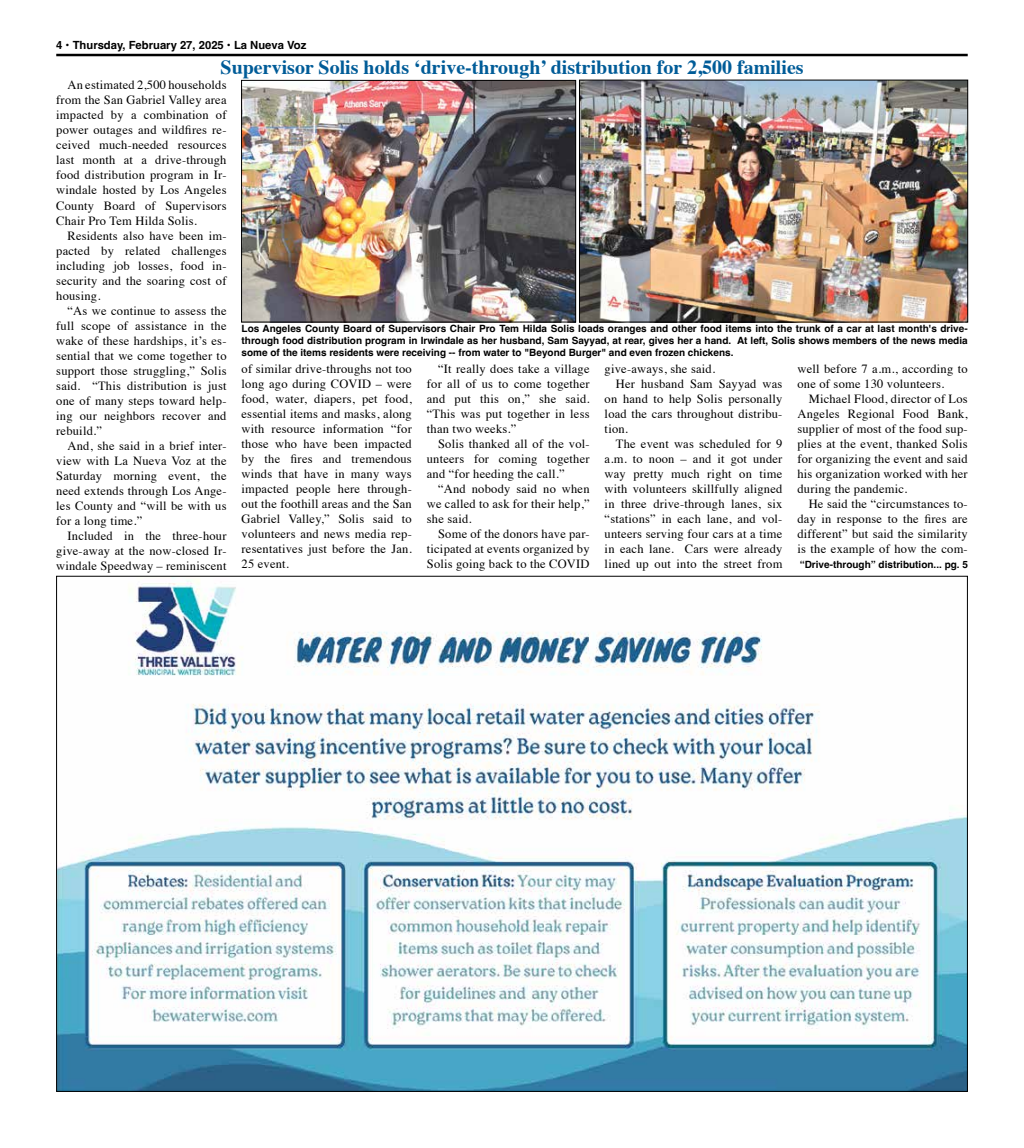
<style>
.page{position:relative;width:1024px;height:1148px;background:#fff}
.page>*{position:absolute;margin:0;border:0;box-sizing:border-box;transform-origin:0 0}
.t1{font:700 20px "Times";color:#005c98}
.t2{font:12.5px/15px "Times";letter-spacing:.015em;color:#000;text-align:justify}
.t3{font:700 11.25px "Helvetica";color:#000}
.t4{font:700 10px/12px "Helvetica";color:#000;text-align:justify}
</style>
<div class="page">
<hr style="left:56px;top:54px;width:912px;height:2px;background:#000">
<img style="left:58px;top:578px;width:908px;height:511px">
<img style="left:243px;top:82px;width:331px;height:238px">
<div style="left:241px;top:80px;width:335px;height:242px;border:1px solid #000"></div>
<img style="left:581px;top:82px;width:385px;height:238px">
<div style="left:579px;top:80px;width:389px;height:242px;border:1px solid #000"></div>
<p class="t3" style="left:56px;top:38px;width:252px">4 • Thursday, February 27, 2025 • La Nueva Voz</p>
<h1 class="t1" style="left:220px;top:48px;width:585px">Supervisor Solis holds ‘drive-through’ distribution for 2,500 families</h1>
<p class="t2" style="left:56px;top:77px;width:172px;text-indent:11px">An estimated 2,500 households from the San Gabriel Valley area impacted by a combination of power outages and wildfires re&shy;ceived much-needed resources last month at a drive-through food distribution program in Ir&shy;windale hosted by Los Angeles County Board of Supervisors Chair Pro Tem Hilda Solis.</p>
<p class="t2" style="left:56px;top:227px;width:172px;text-indent:11px">Residents also have been im&shy;pacted by related challenges including job losses, food in&shy;security and the soaring cost of housing.</p>
<p class="t2" style="left:56px;top:302px;width:172px;text-indent:11px">“As we continue to assess the full scope of assistance in the wake of these hardships, it’s es&shy;sential that we come together to support those struggling,” Solis said. “This distribution is just one of many steps toward help&shy;ing our neighbors recover and rebuild.”</p>
<p class="t2" style="left:56px;top:437px;width:172px;text-indent:11px">And, she said in a brief inter&shy;view with La Nueva Voz at the Saturday morning event, the need extends through Los Ange&shy;les County and “will be with us for a long time.”</p>
<p class="t2" style="left:56px;top:527px;width:172px;text-indent:11px">Included in the three-hour give-away at the now-closed Ir&shy;windale Speedway – reminiscent</p>
<p class="t4" style="left:241px;top:324px;width:728px">Los Angeles County Board of Supervisors Chair Pro Tem Hilda Solis loads oranges and other food items into the trunk of a car at last month's drive&shy;through food distribution program in Irwindale as her husband, Sam Sayyad, at rear, gives her a hand. At left, Solis shows members of the news media some of the items residents were receiving -- from water to "Beyond Burger" and even frozen chickens.</p>
<p class="t2" style="left:241px;top:360px;width:172px">of similar drive-throughs not too long ago during COVID – were food, water, diapers, pet food, essential items and masks, along with resource information “for those who have been impacted by the fires and tremendous winds that have in many ways impacted people here through&shy;out the foothill areas and the San Gabriel Valley,” Solis said to volunteers and news media rep&shy;resentatives just before the Jan.<br>25 event.</p>
<p class="t2" style="left:427px;top:360px;width:164px;text-indent:11px">“It really does take a village for all of us to come together and put this on,” she said. “This was put together in less than two weeks.”</p>
<p class="t2" style="left:427px;top:435px;width:164px;text-indent:11px">Solis thanked all of the vol&shy;unteers for coming together and “for heeding the call.”</p>
<p class="t2" style="left:427px;top:480px;width:164px;text-indent:11px">“And nobody said no when we called to ask for their help,” she said.</p>
<p class="t2" style="left:427px;top:525px;width:164px;text-indent:11px">Some of the donors have par&shy;ticipated at events organized by Solis going back to the COVID</p>
<p class="t2" style="left:605px;top:360px;width:112px">give-aways, she said.</p>
<p class="t2" style="left:616px;top:375px;width:168px">Her husband Sam Sayyad was</p>
<p class="t2" style="left:605px;top:390px;width:179px">on hand to help Solis personally</p>
<p class="t2" style="left:605px;top:405px;width:179px">load the cars throughout distribu-</p>
<p class="t2" style="left:605px;top:420px;width:25px">tion.</p>
<p class="t2" style="left:616px;top:435px;width:168px">The event was scheduled for 9</p>
<p class="t2" style="left:605px;top:450px;width:179px">a.m. to noon – and it got under</p>
<p class="t2" style="left:605px;top:465px;width:179px">way pretty much right on time</p>
<p class="t2" style="left:605px;top:480px;width:179px">with volunteers skillfully aligned</p>
<p class="t2" style="left:605px;top:495px;width:179px">in three drive-through lanes, six</p>
<p class="t2" style="left:605px;top:510px;width:179px">“stations” in each lane, and vol-</p>
<p class="t2" style="left:605px;top:525px;width:179px">unteers serving four cars at a time</p>
<p class="t2" style="left:605px;top:540px;width:179px">in each lane. Cars were already</p>
<p class="t2" style="left:605px;top:555px;width:179px">lined up out into the street from</p>
<p class="t2" style="left:797px;top:360px;width:172px">well before 7 a.m., according to one of some 130 volunteers.</p>
<p class="t2" style="left:797px;top:390px;width:172px;text-indent:11px">Michael Flood, director of Los Angeles Regional Food Bank, supplier of most of the food sup&shy;plies at the event, thanked Solis for organizing the event and said his organization worked with her during the pandemic.</p>
<p class="t2" style="left:797px;top:495px;width:172px;text-indent:11px">He said the “circumstances to&shy;day in response to the fires are different” but said the similarity is the example of how the com-</p>
<p class="t4" style="left:799px;top:559px;width:170px">“Drive-through” distribution... pg. 5</p>
</div>
